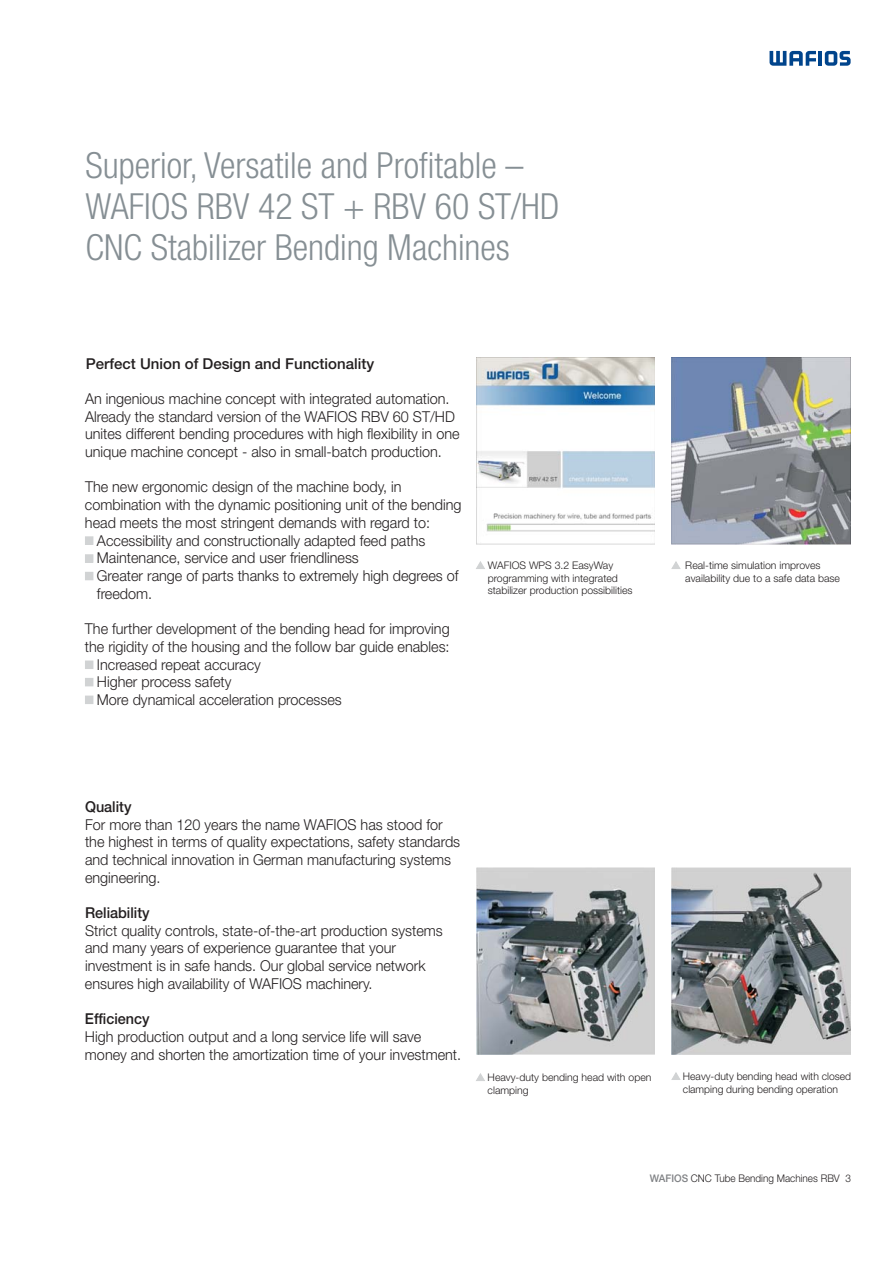
<style>
.page{position:relative;width:893px;height:1263px;background:#fff}
.page>*{position:absolute;margin:0;border:0;box-sizing:border-box;transform-origin:0 0}
.t1{font:300 condensed 36px/40.7px "Helvetica Neue LT";color:#868f94}
.t2{font:300 15px/17.7px "Helvetica Neue LT";color:#231f20;scale:.96 1}
.t3{font:500 15px "Helvetica Neue LT";color:#231f20}
.t4{font:500 15px "Helvetica Neue LT";color:#231f20;scale:.96 1}
.t5{font:300 10.5px/12.5px "Helvetica Neue LT";color:#231f20}
.t6{font:300 10.5px "Helvetica Neue LT";color:#231f20;scale:.95 1}
.s1{font-weight:500;color:#808285}
</style>
<div class="page">
<svg style="left:769px;top:51px;width:47px;height:15px"></svg>
<hr style="left:818px;top:51px;width:4px;height:15px;background:#00448c">
<svg style="left:824px;top:51px;width:26px;height:15px"></svg>
<svg style="left:476px;top:561px;width:9px;height:8px"></svg>
<svg style="left:671px;top:1072px;width:9px;height:8px"></svg>
<svg style="left:671px;top:561px;width:9px;height:8px"></svg>
<img style="left:672px;top:868px;width:178px;height:187px">
<svg style="left:476px;top:1073px;width:9px;height:8px"></svg>
<img style="left:476px;top:868px;width:179px;height:187px">
<img style="left:672px;top:357px;width:178px;height:188px">
<img style="left:476px;top:357px;width:179px;height:188px">
<div style="left:85px;top:537px;width:8px;height:7px;background:#d1d3d4"></div>
<div style="left:85px;top:537px;width:8px;height:8px;border:1px solid #d1d3d4"></div>
<div style="left:85px;top:555px;width:8px;height:7px;background:#d1d3d4"></div>
<div style="left:85px;top:572px;width:8px;height:8px;background:#d1d3d4"></div>
<div style="left:85px;top:661px;width:8px;height:8px;background:#d1d3d4"></div>
<div style="left:85px;top:678px;width:8px;height:8px;background:#d1d3d4"></div>
<div style="left:85px;top:696px;width:8px;height:8px;background:#d1d3d4"></div>
<h1 class="t1" style="left:85px;top:148px;width:475px">Superior, Versatile and Profitable –<br>WAFIOS RBV 42 ST + RBV 60 ST/HD<br>CNC Stabilizer Bending Machines</h1>
<p class="t3" style="left:86px;top:358px;width:290px">Perfect Union of Design and Functionality</p>
<p class="t2" style="left:85px;top:391px;width:392px">An ingenious machine concept with integrated automation.<br>Already the standard version of the WAFIOS RBV 60 ST/HD unites different bending procedures with high flexibility in one unique machine concept - also in small-batch production.</p>
<p class="t2" style="left:85px;top:480px;width:331px">The new ergonomic design of the machine body, in</p>
<p class="t2" style="left:85px;top:497px;width:393px">combination with the dynamic positioning unit of the bending</p>
<p class="t2" style="left:85px;top:515px;width:361px">head meets the most stringent demands with regard to:</p>
<p class="t2" style="left:97px;top:533px;width:343px">Accessibility and constructionally adapted feed paths</p>
<p class="t2" style="left:97px;top:550px;width:274px">Maintenance, service and user friendliness</p>
<p class="t2" style="left:97px;top:568px;width:378px">Greater range of parts thanks to extremely high degrees of</p>
<p class="t2" style="left:97px;top:586px;width:59px">freedom.</p>
<p class="t2" style="left:85px;top:621px;width:381px">The further development of the bending head for improving</p>
<p class="t2" style="left:85px;top:639px;width:381px">the rigidity of the housing and the follow bar guide enables:</p>
<p class="t2" style="left:97px;top:657px;width:172px">Increased repeat accuracy</p>
<p class="t2" style="left:97px;top:674px;width:142px">Higher process safety</p>
<p class="t2" style="left:97px;top:692px;width:256px">More dynamical acceleration processes</p>
<p class="t5" style="left:487px;top:560px;width:146px">WAFIOS WPS 3.2 EasyWay programming with integrated stabilizer production possibilities</p>
<p class="t5" style="left:685px;top:560px;width:156px">Real-time simulation improves availability due to a safe data base</p>
<p class="t4" style="left:85px;top:801px;width:50px">Quality</p>
<p class="t2" style="left:85px;top:817px;width:392px">For more than 120 years the name WAFIOS has stood for the highest in terms of quality expectations, safety standards and technical innovation in German manufacturing systems engineering.</p>
<p class="t4" style="left:85px;top:907px;width:69px">Reliability</p>
<p class="t2" style="left:85px;top:923px;width:374px">Strict quality controls, state-of-the-art production systems and many years of experience guarantee that your investment is in safe hands. Our global service network ensures high availability of WAFIOS machinery.</p>
<p class="t4" style="left:85px;top:1013px;width:69px">Efficiency</p>
<p class="t2" style="left:85px;top:1029px;width:393px">High production output and a long service life will save money and shorten the amortization time of your investment.</p>
<p class="t5" style="left:487px;top:1072px;width:165px">Heavy-duty bending head with open clamping</p>
<p class="t5" style="left:683px;top:1071px;width:170px">Heavy-duty bending head with closed clamping during bending operation</p>
<p class="t6" style="left:649px;top:1175px;width:213px"><span class="s1">WAFIOS</span> CNC Tube Bending Machines RBV 3</p>
</div>
